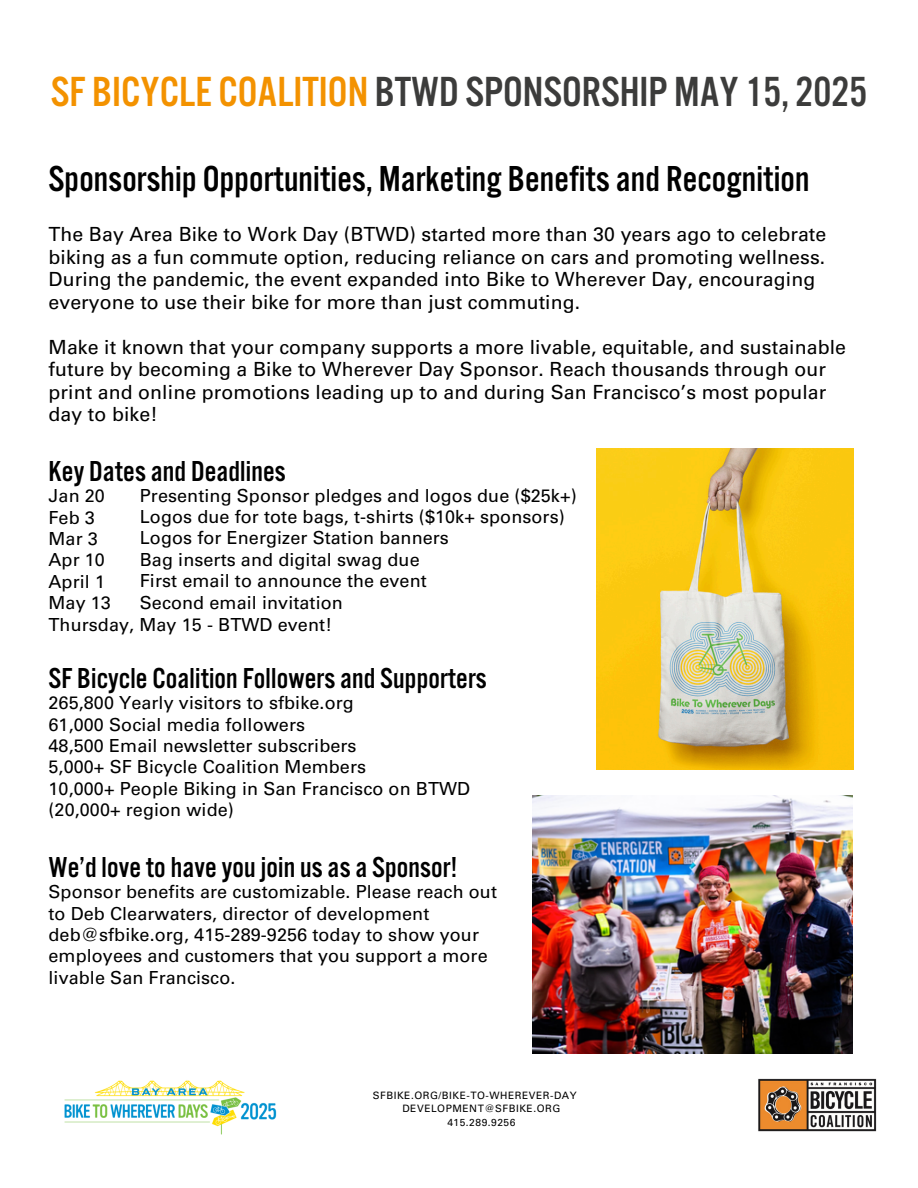
<style>
.page{position:relative;width:918px;height:1188px;background:#fff}
.page>*{position:absolute;margin:0;border:0;box-sizing:border-box;transform-origin:0 0}
.t1{font:43.65px "Alternate Got No 3 D";color:#3c3c3b}
.t2{font:37.5px "Alternate Got No 3 D";letter-spacing:.005em;color:#000}
.t3{font:30px "Alternate Got No 3 D";letter-spacing:.005em;color:#000}
.t4{font:19.5px/22.5px "Univers LT Std";letter-spacing:.005em;color:#000}
.t5{font:18px/21.3px "Univers LT Std";letter-spacing:.005em;color:#000}
.t6{font:10.2px "Univers LT Std";letter-spacing:.05em;color:#000}
.s1{color:#f39200}
</style>
<div class="page">
<img style="left:758px;top:1078px;width:119px;height:53px">
<img style="left:597px;top:449px;width:256px;height:320px">
<img style="left:532px;top:795px;width:321px;height:259px">
<img style="left:64px;top:1080px;width:213px;height:55px">
<h4 class="t1" style="left:51px;top:69px;width:818px"><span class="s1">SF BICYCLE COALITION</span> BTWD SPONSORSHIP MAY 15, 2025</h4>
<h4 class="t2" style="left:49px;top:159px;width:763px">Sponsorship Opportunities, Marketing Benefits and Recognition</h4>
<h3 class="t4" style="left:49px;top:226px;width:779px">The Bay Area Bike to Work Day (BTWD) started more than 30 years ago to celebrate biking as a fun commute option, reducing reliance on cars and promoting wellness.<br>During the pandemic, the event expanded into Bike to Wherever Day, encouraging everyone to use their bike for more than just commuting.</h3>
<h4 class="t4" style="left:49px;top:338px;width:799px">Make it known that your company supports a more livable, equitable, and sustainable future by becoming a Bike to Wherever Day Sponsor. Reach thousands through our print and online promotions leading up to and during San Francisco’s most popular day to bike!</h4>
<p class="t3" style="left:49px;top:456px;width:239px">Key Dates and Deadlines</p>
<p class="t5" style="left:49px;top:488px;width:64px">Jan 20<br>Feb 3<br>Mar 3<br>Apr 10<br>April 1<br>May 13</p>
<h4 class="t5" style="left:49px;top:616px;width:285px">Thursday, May 15 - BTWD event!</h4>
<h4 class="t3" style="left:49px;top:663px;width:440px">SF Bicycle Coalition Followers and Supporters</h4>
<h4 class="t5" style="left:49px;top:695px;width:423px">265,800 Yearly visitors to sfbike.org<br>61,000 Social media followers<br>48,500 Email newsletter subscribers<br>5,000+ SF Bicycle Coalition Members<br>10,000+ People Biking in San Francisco on BTWD</h4>
<p class="t5" style="left:49px;top:801px;width:187px">(20,000+ region wide)</p>
<p class="t3" style="left:49px;top:852px;width:410px">We’d love to have you join us as a Sponsor!</p>
<p class="t5" style="left:49px;top:884px;width:450px">Sponsor benefits are customizable. Please reach out to Deb Clearwaters, director of development deb@sfbike.org, 415-289-9256 today to show your employees and customers that you support a more livable San Francisco.</p>
<p class="t5" style="left:140px;top:487px;width:438px">Presenting Sponsor pledges and logos due ($25k+)<br>Logos due for tote bags, t-shirts ($10k+ sponsors)<br>Logos for Energizer Station banners<br>Bag inserts and digital swag due<br>First email to announce the event<br>Second email invitation</p>
<h1 class="t6" style="left:373px;top:1091px;width:205px">SFBIKE.ORG/BIKE-TO-WHEREVER-DAY</h1>
<h2 class="t6" style="left:402px;top:1105px;width:159px">DEVELOPMENT@SFBIKE.ORG</h2>
<h4 class="t6" style="left:447px;top:1119px;width:69px">415.289.9256</h4>
</div>
